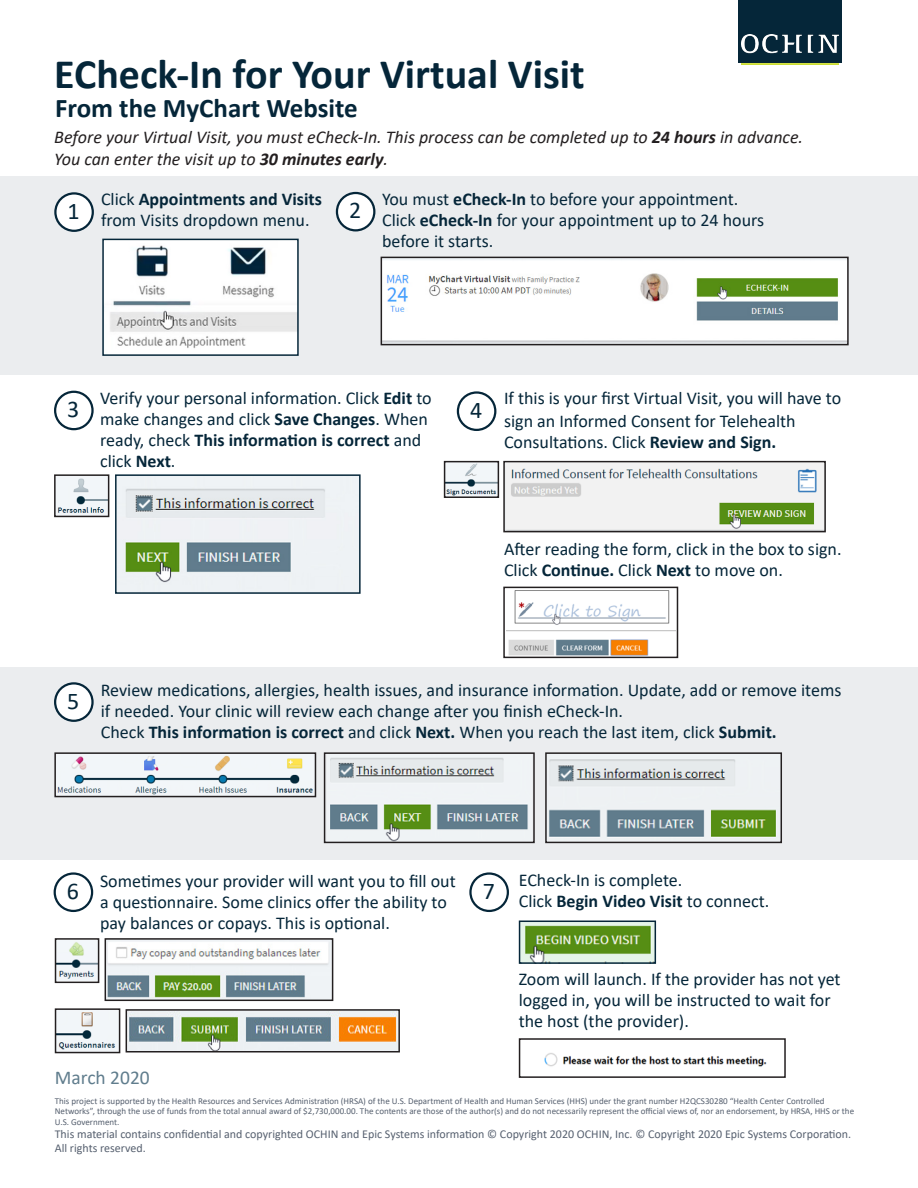
<style>
.page{position:relative;width:918px;height:1188px;background:#fff}
.page>*{position:absolute;margin:0;border:0;box-sizing:border-box;transform-origin:0 0}
.t1{font:700 42px "Calibri";color:#052639}
.t2{font:700 27px "Calibri";color:#052639}
.t3{font:24px "Calibri";color:#052639}
.t4{font:19.5px "Calibri";color:#607d8d}
.t5{font:18px/21px "Calibri";color:#052639}
.t6{font:italic 18px "Calibri";color:#231f20}
.t7{font:12px "Calibri";color:#56606f}
.t8{font:9px/10.8px "Calibri";color:#56606f}
.s1{font-weight:700}
</style>
<div class="page">
<div style="left:1px;top:667px;width:917px;height:193px;background:#ebedef"></div>
<div style="left:1px;top:176px;width:917px;height:199px;background:#ebedef"></div>
<div style="left:739px;top:0;width:103px;height:63px;background:#052639"></div>
<img style="left:742px;top:35px;width:97px;height:30px">
<div style="left:55px;top:193px;width:38px;height:38px;background:#fff;border-radius:50%"></div>
<div style="left:54px;top:192px;width:40px;height:40px;border:2px solid #052639;border-radius:50%"></div>
<div style="left:337px;top:193px;width:37px;height:37px;background:#fff;border-radius:50%"></div>
<div style="left:336px;top:192px;width:39px;height:39px;border:2px solid #052639;border-radius:50%"></div>
<div style="left:54px;top:391px;width:40px;height:39px;border:2px solid #052639;border-radius:50%"></div>
<div style="left:457px;top:391px;width:39px;height:40px;border:2px solid #052639;border-radius:50%"></div>
<div style="left:55px;top:683px;width:38px;height:38px;background:#fff;border-radius:50%"></div>
<div style="left:54px;top:682px;width:40px;height:40px;border:2px solid #052639;border-radius:50%"></div>
<div style="left:54px;top:872px;width:39px;height:40px;border:2px solid #052639;border-radius:50%"></div>
<div style="left:469px;top:872px;width:40px;height:40px;border:2px solid #052639;border-radius:50%"></div>
<img style="left:105px;top:242px;width:191px;height:111px">
<div style="left:102px;top:239px;width:197px;height:117px;border:2px solid #052639"></div>
<img style="left:384px;top:260px;width:462px;height:82px">
<div style="left:381px;top:257px;width:468px;height:88px;border:2px solid #231f20"></div>
<img style="left:544px;top:1053px;width:223px;height:14px">
<div style="left:519px;top:1038px;width:267px;height:40px;border:2px solid #231f20"></div>
<img style="left:118px;top:477px;width:240px;height:114px">
<div style="left:115px;top:474px;width:246px;height:120px;border:2px solid #052639"></div>
<img style="left:506px;top:464px;width:317px;height:65px">
<div style="left:503px;top:461px;width:323px;height:71px;border:2px solid #231f20"></div>
<img style="left:506px;top:590px;width:169px;height:65px">
<div style="left:503px;top:587px;width:175px;height:71px;border:2px solid #231f20"></div>
<img style="left:57px;top:477px;width:49px;height:37px">
<div style="left:54px;top:474px;width:55px;height:43px;border:2px solid #231f20"></div>
<img style="left:447px;top:464px;width:49px;height:31px">
<div style="left:444px;top:461px;width:55px;height:37px;border:2px solid #231f20"></div>
<img style="left:58px;top:1011px;width:59px;height:39px">
<div style="left:55px;top:1008px;width:65px;height:45px;border:2px solid #231f20"></div>
<img style="left:129px;top:1012px;width:268px;height:38px">
<div style="left:126px;top:1009px;width:274px;height:44px;border:2px solid #231f20"></div>
<img style="left:58px;top:941px;width:38px;height:39px">
<div style="left:55px;top:938px;width:44px;height:45px;border:2px solid #231f20"></div>
<img style="left:330px;top:758px;width:198px;height:82px">
<div style="left:324px;top:752px;width:211px;height:91px;border:2px solid #231f20"></div>
<img style="left:522px;top:924px;width:131px;height:37px">
<div style="left:519px;top:921px;width:137px;height:43px;border:2px solid #052639"></div>
<img style="left:108px;top:941px;width:222px;height:57px">
<div style="left:105px;top:938px;width:228px;height:63px;border:2px solid #231f20"></div>
<img style="left:57px;top:755px;width:256px;height:39px">
<div style="left:54px;top:752px;width:262px;height:45px;border:2px solid #231f20"></div>
<img style="left:549px;top:759px;width:227px;height:79px">
<div style="left:545px;top:752px;width:237px;height:91px;border:2px solid #231f20"></div>
<p class="t1" style="left:54px;top:44px;width:532px">ECheck-In for Your Virtual Visit</p>
<p class="t2" style="left:55px;top:89px;width:304px">From the MyChart Website</p>
<p class="t6" style="left:54px;top:125px;width:750px">Before your Virtual Visit, you must eCheck-In. This process can be completed up to <span class="s1">24 hours</span> in advance.</p>
<p class="t6" style="left:54px;top:146px;width:335px">You can enter the visit up to <span class="s1">30 minutes early</span>.</p>
<p class="t5" style="left:101px;top:188px;width:222px">Click <span class="s1">Appointments and Visits </span>from Visits dropdown menu.</p>
<p class="t3" style="left:68px;top:194px;width:14px">1</p>
<p class="t3" style="left:349px;top:194px;width:14px">2</p>
<p class="t5" style="left:382px;top:188px;width:384px">You must <span class="s1">eCheck-In</span> to before your appointment.<br>Click <span class="s1">eCheck-In</span> for your appointment up to 24 hours before it starts.</p>
<p class="t5" style="left:100px;top:387px;width:333px">Verify your personal information. Click <span class="s1">Edit</span> to make changes and click <span class="s1">Save Changes</span>. When ready, check <span class="s1">This information is correct</span> and click <span class="s1">Next</span>.</p>
<p class="t3" style="left:67px;top:393px;width:14px">3</p>
<p class="t3" style="left:470px;top:393px;width:14px">4</p>
<p class="t5" style="left:504px;top:387px;width:339px">If this is your first Virtual Visit, you will have to</p>
<p class="t5" style="left:504px;top:410px;width:293px">sign an Informed Consent for Telehealth<br>Consultations. Click <span class="s1">Review and Sign.</span></p>
<p class="t5" style="left:504px;top:538px;width:339px">After reading the form, click in the box to sign.<br>Click <span class="s1">Continue.</span> Click <span class="s1">Next</span> to move on.</p>
<p class="t3" style="left:67px;top:684px;width:14px">5</p>
<p class="t5" style="left:101px;top:679px;width:742px">Review medications, allergies, health issues, and insurance information. Update, add or remove items if needed. Your clinic will review each change after you finish eCheck-In.<br>Check <span class="s1">This information is correct</span> and click <span class="s1">Next.</span> When you reach the last item, click <span class="s1">Submit.</span></p>
<p class="t5" style="left:100px;top:871px;width:357px">Sometimes your provider will want you to fill out a questionnaire. Some clinics offer the ability to pay balances or copays. This is optional.</p>
<p class="t3" style="left:67px;top:874px;width:14px">6</p>
<p class="t3" style="left:483px;top:874px;width:14px">7</p>
<p class="t4" style="left:55px;top:1064px;width:96px">March 2020</p>
<p class="t5" style="left:519px;top:869px;width:252px">ECheck-In is complete.<br>Click <span class="s1">Begin Video Visit</span> to connect.</p>
<p class="t5" style="left:519px;top:968px;width:323px">Zoom will launch. If the provider has not yet logged in, you will be instructed to wait for the host (the provider).</p>
<p class="t8" style="left:55px;top:1095px;width:801px">This project is supported by the Health Resources and Services Administration (HRSA) of the U.S. Department of Health and Human Services (HHS) under the grant number H2QCS30280 “Health Center Controlled<br>Networks”, through the use of funds from the total annual award of $2,730,000.00. The contents are those of the author(s) and do not necessarily represent the official views of, nor an endorsement, by HRSA, HHS or the<br>U.S. Government.</p>
<p class="t7" style="left:55px;top:1126px;width:798px">This material contains confidential and copyrighted OCHIN and Epic Systems information © Copyright 2020 OCHIN, Inc. © Copyright 2020 Epic Systems Corporation.</p>
<p class="t7" style="left:55px;top:1139px;width:92px">All rights reserved.</p>
</div>
